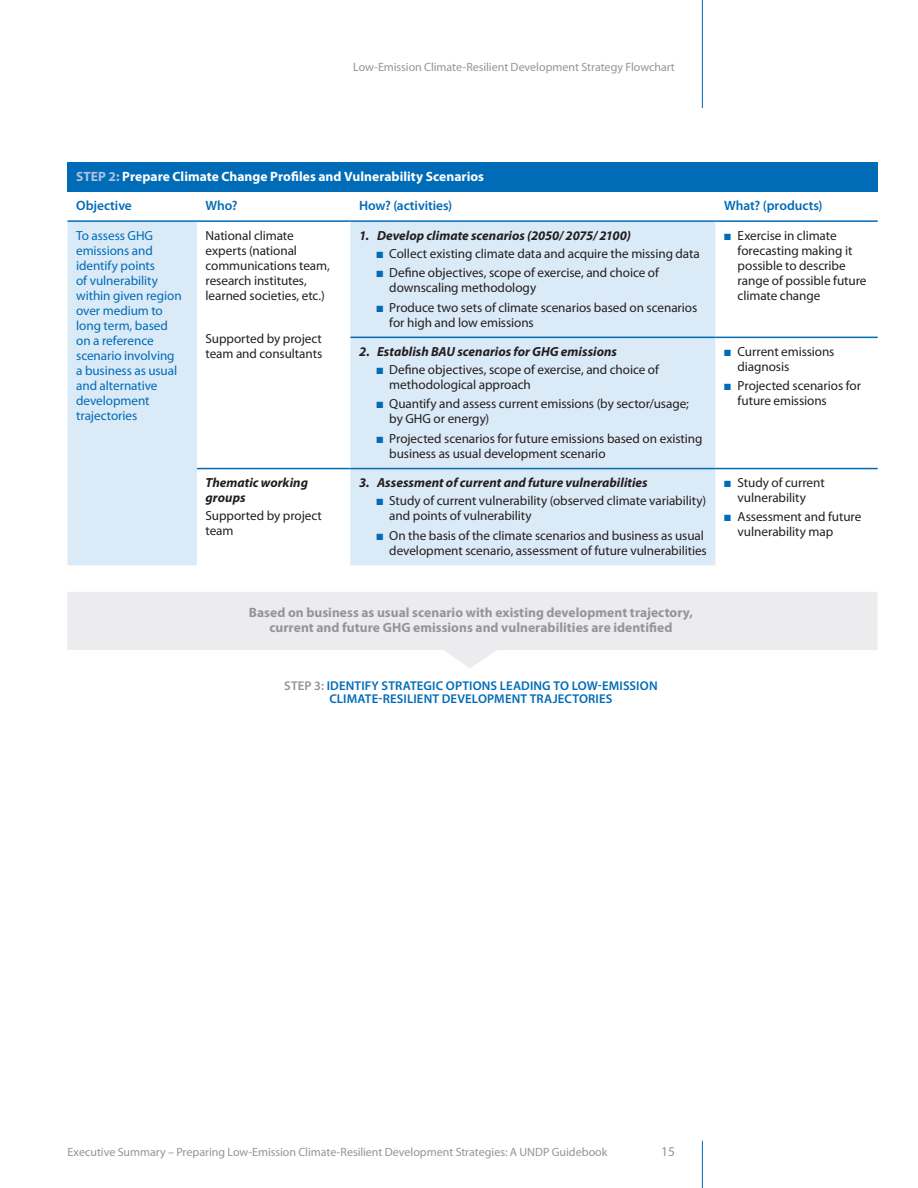
<style>
.page{position:relative;width:918px;height:1188px;background:#fff}
.page>*{position:absolute;margin:0;border:0;box-sizing:border-box;transform-origin:0 0}
.table_-_head{font:700 13.5px/15px "Myriad Pro";letter-spacing:.005em;color:#939598;text-align:center}
.table_-_head-2{font:700 13.5px "Myriad Pro";color:#fff}
.table_-_subhead{font:600 13.5px "Myriad Pro";letter-spacing:-.005em;color:#006bb6}
.t1{font:13.5px "Myriad Pro";color:#939598}
.table_-_text_bullets{font:13.2px/15px "Myriad Pro";letter-spacing:-.005em;color:#231f20}
.table_-_text{font:13.2px/15px "Myriad Pro";letter-spacing:-.005em;color:#006bb6}
.table_-_text-2{font:13.2px/15px "Myriad Pro";letter-spacing:-.005em;color:#231f20}
.table_-_sub_subhead{font:italic 700 13.2px/15px "Myriad Pro";color:#231f20}
.sidebar_-_steps___ti{font:600 12.75px/13.5px "Myriad Pro";letter-spacing:.01em;color:#006bb6;text-align:center}
.folio_-_top_right{font:12px "Myriad Pro";letter-spacing:-.005em;color:#939598}
.s1{color:#adc1e3}
.s2{color:#006bb6}
.s3{color:#939598}
</style>
<div class="page">
<div style="left:68px;top:162px;width:810px;height:30px;background:#006bb6"></div>
<svg style="left:68px;top:222px;width:647px;height:343px;fill:#dbeaf7"></svg>
<hr style="left:197px;top:220px;width:153px;height:2px;background:#006bb6">
<hr style="left:350px;top:220px;width:365px;height:2px;background:#006bb6">
<hr style="left:715px;top:220px;width:163px;height:2px;background:#006bb6">
<hr style="left:350px;top:337px;width:365px;height:1px;background:#006bb6">
<hr style="left:715px;top:337px;width:163px;height:1px;background:#006bb6">
<hr style="left:197px;top:468px;width:153px;height:1px;background:#006bb6">
<hr style="left:350px;top:468px;width:365px;height:1px;background:#006bb6">
<hr style="left:715px;top:468px;width:163px;height:1px;background:#006bb6">
<hr style="left:68px;top:220px;width:129px;height:2px;background:#006bb6">
<svg style="left:67px;top:592px;width:810px;height:76px;fill:#ececee"></svg>
<hr style="left:702px;top:1141px;width:1px;height:47px;background:#006bb6">
<hr style="left:702px;top:0;width:1px;height:108px;background:#006bb6">
<p class="folio_-_top_right" style="left:353px;top:59px;width:323px">Low-Emission Climate-Resilient Development Strategy Flowchart</p>
<p class="table_-_head-2" style="left:76px;top:167px;width:409px"><span class="s1">STEP 2:</span> Prepare Climate Change Profiles and Vulnerability Scenarios</p>
<p class="table_-_subhead" style="left:76px;top:197px;width:57px">Objective</p>
<p class="table_-_subhead" style="left:206px;top:197px;width:34px">Who?</p>
<p class="table_-_subhead" style="left:359px;top:197px;width:95px">How? (activities)</p>
<p class="table_-_subhead" style="left:724px;top:197px;width:100px">What? (products)</p>
<p class="table_-_text" style="left:76px;top:228px;width:107px">To assess GHG emissions and identify points<br>of vulnerability within given region over medium to long term, based on a reference scenario involving a business as usual and alternative development trajectories</p>
<p class="table_-_text-2" style="left:206px;top:227px;width:126px">National climate experts (national communications team, research institutes, learned societies, etc.)</p>
<p class="table_-_sub_subhead" style="left:359px;top:227px;width:273px">1. Develop climate scenarios (2050/ 2075/ 2100)</p>
<p class="table_-_text_bullets" style="left:376px;top:246px;width:325px"><span class="s2">■</span> Collect existing climate data and acquire the missing data</p>
<p class="table_-_text_bullets" style="left:389px;top:265px;width:271px;text-indent:-13px"><span class="s2">■</span> Define objectives, scope of exercise, and choice of downscaling methodology</p>
<p class="table_-_text_bullets" style="left:389px;top:299px;width:309px;text-indent:-13px"><span class="s2">■</span> Produce two sets of climate scenarios based on scenarios for high and low emissions</p>
<p class="table_-_text_bullets" style="left:738px;top:228px;width:130px;text-indent:-13px"><span class="s2">■</span> Exercise in climate forecasting making it possible to describe range of possible future climate change</p>
<p class="table_-_text-2" style="left:206px;top:330px;width:118px">Supported by project team and consultants</p>
<p class="table_-_sub_subhead" style="left:359px;top:344px;width:260px">2. Establish BAU scenarios for GHG emissions</p>
<p class="table_-_text_bullets" style="left:389px;top:362px;width:271px;text-indent:-13px"><span class="s2">■</span> Define objectives, scope of exercise, and choice of methodological approach</p>
<p class="table_-_text_bullets" style="left:389px;top:396px;width:301px;text-indent:-13px"><span class="s2">■</span> Quantify and assess current emissions (by sector/usage; by GHG or energy)</p>
<p class="table_-_text_bullets" style="left:389px;top:431px;width:315px;text-indent:-13px"><span class="s2">■</span> Projected scenarios for future emissions based on existing business as usual development scenario</p>
<p class="table_-_text_bullets" style="left:738px;top:344px;width:98px;text-indent:-13px"><span class="s2">■</span> Current emissions diagnosis</p>
<p class="table_-_text_bullets" style="left:738px;top:378px;width:125px;text-indent:-13px"><span class="s2">■</span> Projected scenarios for future emissions</p>
<p class="table_-_sub_subhead" style="left:206px;top:475px;width:104px">Thematic working groups</p>
<p class="table_-_text-2" style="left:206px;top:508px;width:118px">Supported by project team</p>
<p class="table_-_sub_subhead" style="left:359px;top:475px;width:290px">3. Assessment of current and future vulnerabilities</p>
<p class="table_-_text_bullets" style="left:389px;top:493px;width:318px;text-indent:-13px"><span class="s2">■</span> Study of current vulnerability (observed climate variability) and points of vulnerability</p>
<p class="table_-_text_bullets" style="left:376px;top:528px;width:332px;text-align:right"><span class="s2">■</span> On the basis of the climate scenarios and business as usual development scenario, assessment of future vulnerabilities</p>
<p class="table_-_text_bullets" style="left:724px;top:475px;width:102px;text-align:center"><span class="s2">■</span> Study of current vulnerability</p>
<p class="table_-_text_bullets" style="left:738px;top:509px;width:125px;text-indent:-13px"><span class="s2">■</span> Assessment and future vulnerability map</p>
<p class="table_-_head" style="left:249px;top:604px;width:446px">Based on business as usual scenario with existing development trajectory, current and future GHG emissions and vulnerabilities are identified</p>
<p class="sidebar_-_steps___ti" style="left:284px;top:678px;width:375px"><span class="s3">STEP 3:</span> IDENTIFY STRATEGIC OPTIONS LEADING TO LOW-EMISSION<br>CLIMATE-RESILIENT DEVELOPMENT TRAJECTORIES</p>
<p class="folio_-_top_right" style="left:68px;top:1145px;width:542px">Executive Summary – Preparing Low-Emission Climate-Resilient Development Strategies: A UNDP Guidebook</p>
<p class="t1" style="left:661px;top:1143px;width:15px">15</p>
</div>
